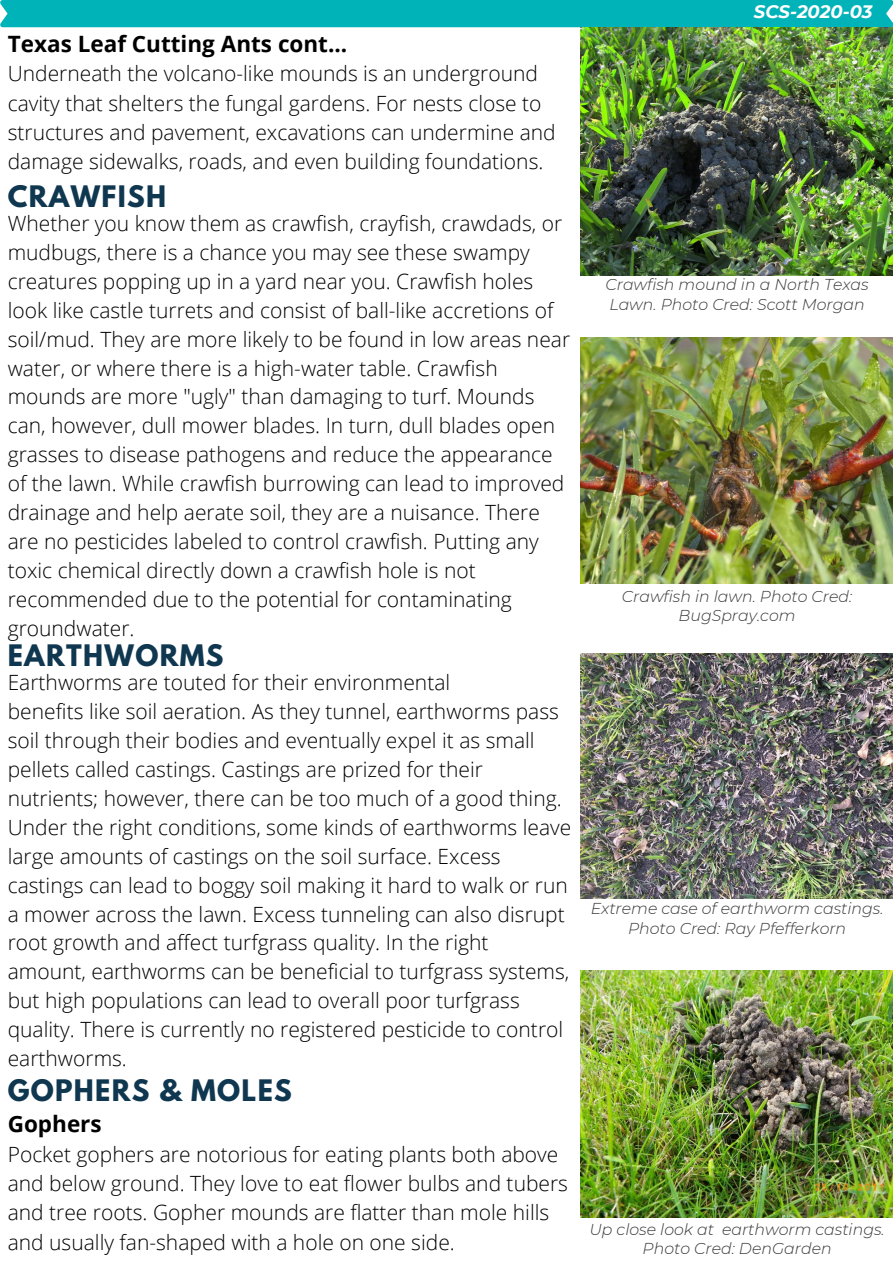
<style>
.page{position:relative;width:893px;height:1263px;background:#fff}
.page>*{position:absolute;margin:0;border:0;box-sizing:border-box;transform-origin:0 0}
.t1{font:700 26.25px "League Spartan";letter-spacing:.05em;color:#0f3750}
.t2{font:700 22.5px "Open Sans";color:#000}
.t3{font:300 21px/28.9px "Open Sans";color:#000}
.t4{font:italic 700 18px "Montserrat";color:#fff}
.t5{font:italic 300 15.75px/19.7px "Montserrat";color:#383838;text-align:center}
</style>
<div class="page">
<div style="left:0;top:0;width:893px;height:27px;background:#00b3b9"></div>
<img style="left:580px;top:27px;width:313px;height:248px">
<img style="left:580px;top:338px;width:313px;height:246px">
<img style="left:580px;top:653px;width:313px;height:246px">
<img style="left:580px;top:971px;width:313px;height:247px">
<p class="t2" style="left:8px;top:28px;width:341px">Texas Leaf Cutting Ants cont...</p>
<p class="t3" style="left:8px;top:59px;width:549px;line-height:29.2px">Underneath the volcano-like mounds is an underground cavity that shelters the fungal gardens. For nests close to structures and pavement, excavations can undermine and damage sidewalks, roads, and even building foundations.</p>
<p class="t1" style="left:8px;top:183px;width:160px">CRAWFISH</p>
<p class="t3" style="left:8px;top:208px;width:564px">Whether you know them as crawfish, crayfish, crawdads, or mudbugs, there is a chance you may see these swampy creatures popping up in a yard near you. Crawfish holes look like castle turrets and consist of ball-like accretions of soil/mud. They are more likely to be found in low areas near water, or where there is a high-water table. Crawfish mounds are more "ugly" than damaging to turf. Mounds can, however, dull mower blades. In turn, dull blades open grasses to disease pathogens and reduce the appearance of the lawn. While crawfish burrowing can lead to improved drainage and help aerate soil, they are a nuisance. There are no pesticides labeled to control crawfish. Putting any toxic chemical directly down a crawfish hole is not recommended due to the potential for contaminating groundwater.</p>
<p class="t1" style="left:8px;top:642px;width:217px">EARTHWORMS</p>
<p class="t3" style="left:8px;top:668px;width:565px">Earthworms are touted for their environmental<br>benefits like soil aeration. As they tunnel, earthworms pass soil through their bodies and eventually expel it as small pellets called castings. Castings are prized for their nutrients; however, there can be too much of a good thing.<br>Under the right conditions, some kinds of earthworms leave large amounts of castings on the soil surface. Excess castings can lead to boggy soil making it hard to walk or run a mower across the lawn. Excess tunneling can also disrupt root growth and affect turfgrass quality. In the right amount, earthworms can be beneficial to turfgrass systems, but high populations can lead to overall poor turfgrass quality. There is currently no registered pesticide to control earthworms.</p>
<p class="t1" style="left:8px;top:1077px;width:286px">GOPHERS &amp; MOLES</p>
<p class="t2" style="left:8px;top:1108px;width:95px">Gophers</p>
<p class="t3" style="left:8px;top:1139px;width:562px;line-height:29.2px">Pocket gophers are notorious for eating plants both above and below ground. They love to eat flower bulbs and tubers and tree roots. Gopher mounds are flatter than mole hills and usually fan-shaped with a hole on one side.</p>
<p class="t4" style="left:754px;top:0;width:120px">SCS-2020-03</p>
<p class="t5" style="left:605px;top:275px;width:265px;text-align:left">Crawfish mound in a North Texas<br>Lawn. Photo Cred: Scott Morgan</p>
<p class="t5" style="left:622px;top:586px;width:232px">Crawfish in lawn. Photo Cred:<br>BugSpray.com</p>
<p class="t5" style="left:590px;top:899px;width:294px">Extreme case of earthworm castings.<br>Photo Cred: Ray Pfefferkorn</p>
<p class="t5" style="left:589px;top:1219px;width:297px">Up close look at earthworm castings.<br>Photo Cred: DenGarden</p>
</div>
